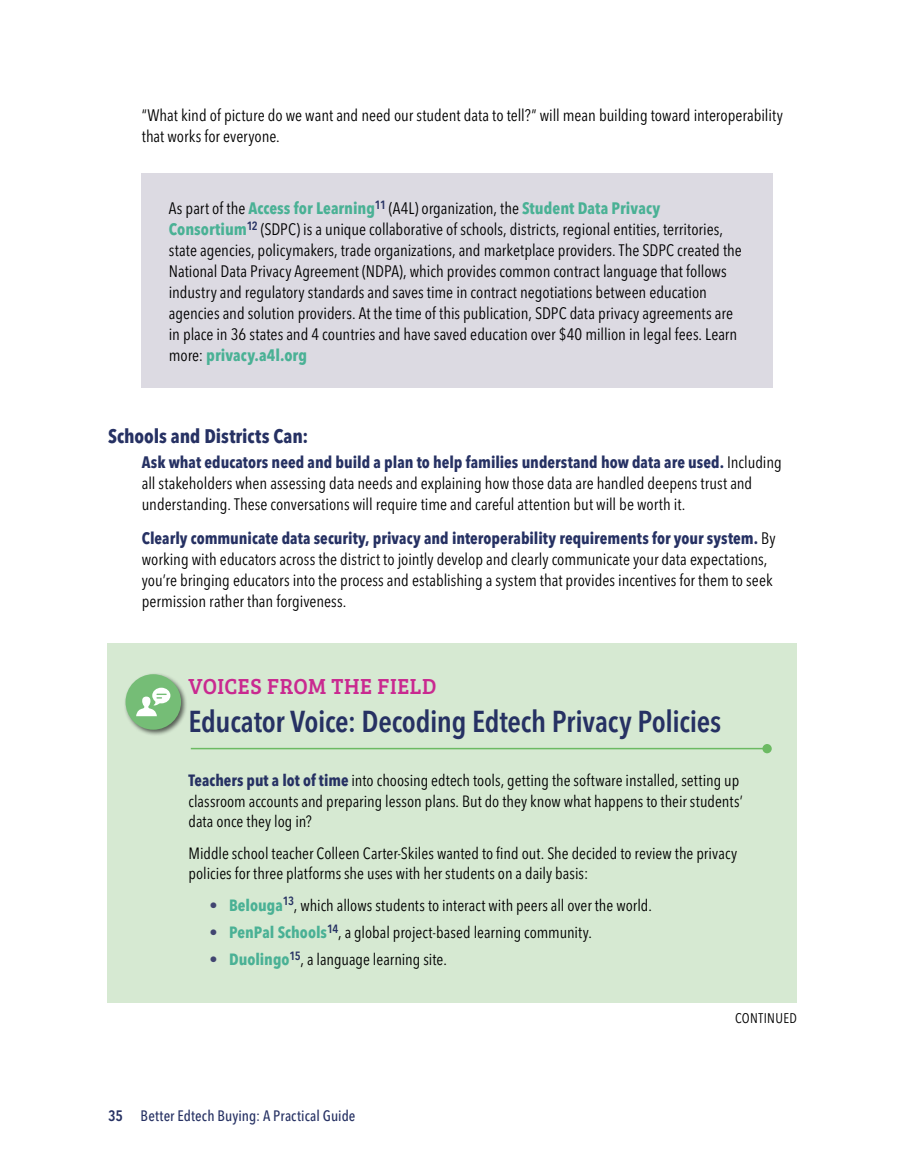
<style>
.page{position:relative;width:905px;height:1175px;background:#fff}
.page>*{position:absolute;margin:0;border:0;box-sizing:border-box;transform-origin:0 0}
._2-VFF_title{font:600 condensed 30px "Avenir Next LT Pro";letter-spacing:-.01em;color:#263163}
._2-VFF{font:22.5px "Bree Serif";letter-spacing:.03em;color:#c92990;scale:.96 1}
._1-C_Head{font:700 condensed 19.5px "Avenir Next LT Pro";color:#263163}
._1-Body_indent{font:condensed 16.5px/21px "Avenir Next LT Pro";color:#000}
._2-Sidebar_text{font:condensed 16.5px/21px "Avenir Next LT Pro";color:#000}
._2-VFF_Text{font:condensed 16.2px/20.5px "Avenir Next LT Pro";color:#000}
.t1{font:500 condensed 15px "Avenir Next LT Pro";letter-spacing:.005em;color:#263163}
._1-Continued{font:condensed 13.8px "Avenir Next LT Pro";letter-spacing:.025em;color:#000}
.s1{font-weight:700;color:#4ab195}
.s2{font-weight:700;color:#263163}
.s3{color:#414571}
.s4{font-weight:600}
</style>
<div class="page">
<div style="left:142px;top:173px;width:631px;height:215px;background:#dcdae2"></div>
<div style="left:107px;top:643px;width:689px;height:360px;background:#d6e9d2"></div>
<div style="left:123px;top:672px;width:65px;height:64px;background:#000;opacity:.61"></div>
<div style="left:125px;top:674px;width:56px;height:55px;background:#75bd76;border-radius:50%"></div>
<svg style="left:136px;top:687px;width:34px;height:29px"></svg>
<div style="left:762px;top:744px;width:9px;height:9px;background:#6cba63;border-radius:50%"></div>
<hr style="left:191px;top:748px;width:575px;height:1px;background:#6cba63">
<p class="_1-Body_indent" style="left:142px;top:104px;width:642px">“What kind of picture do we want and need our student data to tell?” will mean building toward interoperability that works for everyone.</p>
<p class="_2-Sidebar_text" style="left:169px;top:198px;width:574px">As part of the <span class="s1">Access for Learning</span><sup>11</sup> (A4L) organization, the <span class="s1">Student Data Privacy Consortium</span><sup>12</sup> (SDPC) is a unique collaborative of schools, districts, regional entities, territories, state agencies, policymakers, trade organizations, and marketplace providers. The SDPC created the National Data Privacy Agreement (NDPA), which provides common contract language that follows industry and regulatory standards and saves time in contract negotiations between education agencies and solution providers. At the time of this publication, SDPC data privacy agreements are in place in 36 states and 4 countries and have saved education over $40 million in legal fees. Learn more: <span class="s1">privacy.a4l.org</span></p>
<p class="_1-C_Head" style="left:108px;top:424px;width:202px">Schools and Districts Can:</p>
<p class="_1-Body_indent" style="left:142px;top:452px;width:641px"><span class="s2">Ask what educators need and build a plan to help families understand how data are used.</span> Including all stakeholders when assessing data needs and explaining how those data are handled deepens trust and understanding. These conversations will require time and careful attention but will be worth it.</p>
<p class="_1-Body_indent" style="left:142px;top:527px;width:635px"><span class="s2">Clearly communicate data security, privacy and interoperability requirements for your system.</span> By working with educators across the district to jointly develop and clearly communicate your data expectations, you’re bringing educators into the process and establishing a system that provides incentives for them to seek permission rather than forgiveness.</p>
<p class="_2-VFF" style="left:188px;top:670px;width:260px">VOICES FROM THE FIELD</p>
<p class="_2-VFF_title" style="left:188px;top:703px;width:534px">Educator Voice: Decoding Edtech Privacy Policies</p>
<p class="_2-VFF_Text" style="left:188px;top:770px;width:556px"><span class="s2">Teachers put a lot of time</span> into choosing edtech tools, getting the software installed, setting up classroom accounts and preparing lesson plans. But do they know what happens to their students’ data once they log in?</p>
<p class="_2-VFF_Text" style="left:188px;top:842px;width:550px">Middle school teacher Colleen Carter-Skiles wanted to find out. She decided to review the privacy policies for three platforms she uses with her students on a daily basis:</p>
<p class="_2-VFF_Text" style="left:210px;top:894px;width:444px"><span class="s3">•</span> <span class="s1">Belouga</span><sup>13</sup>, which allows students to interact with peers all over the world.</p>
<p class="_2-VFF_Text" style="left:210px;top:922px;width:384px"><span class="s3">•</span> <span class="s1">PenPal Schools</span><sup>14</sup>, a global project-based learning community.</p>
<p class="_2-VFF_Text" style="left:210px;top:949px;width:239px"><span class="s3">•</span> <span class="s1">Duolingo</span><sup>15</sup>, a language learning site.</p>
<p class="t1" style="left:108px;top:1106px;width:249px"><span class="s4">35</span> Better Edtech Buying: A Practical Guide</p>
<p class="_1-Continued" style="left:735px;top:1010px;width:63px">CONTINUED</p>
</div>
